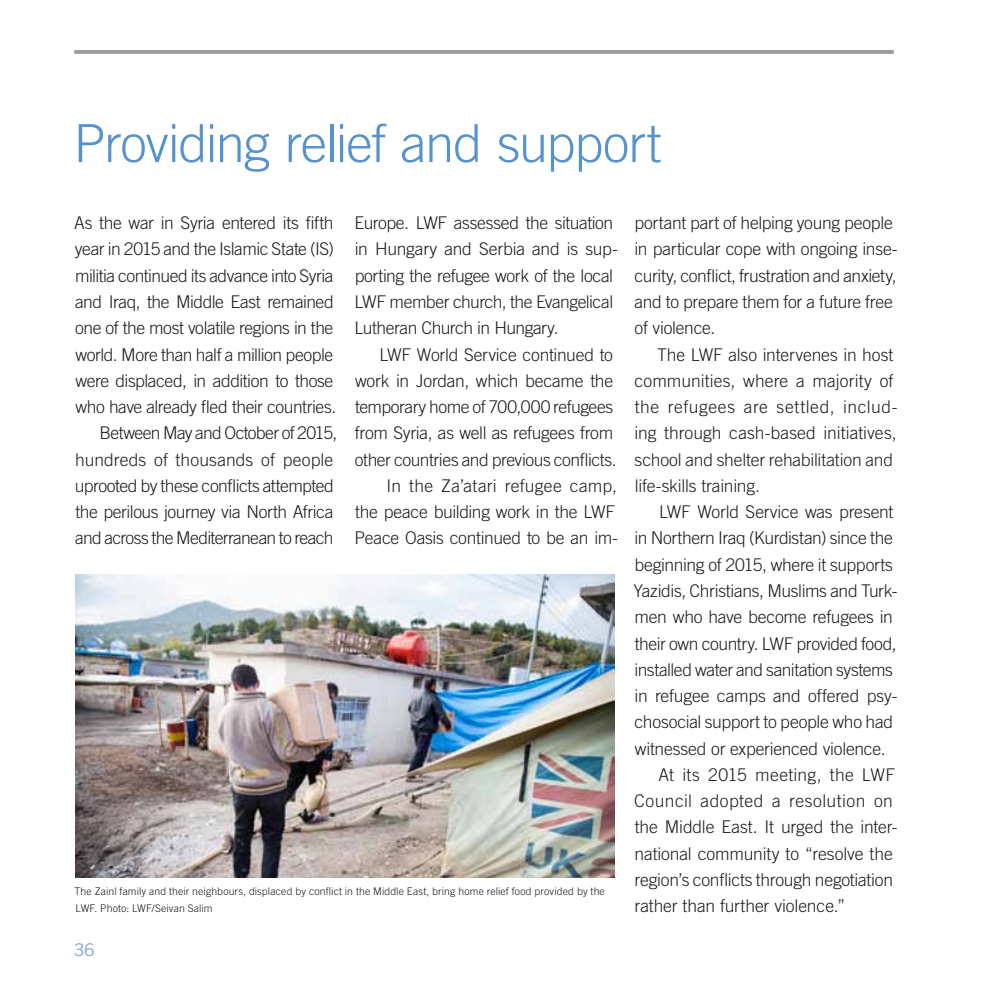
<style>
.page{position:relative;width:993px;height:993px;background:#fff}
.page>*{position:absolute;margin:0;border:0;box-sizing:border-box;transform-origin:0 0}
.t1{font:300 52.5px "Trade Gothic LT Std";letter-spacing:-.025em;color:#5692ce}
.t2{font:300 17.5px/26.2px "Trade Gothic LT Std";letter-spacing:-.02em;color:#1d1d1b;text-align:right}
.t3{font:300 17.5px/26.2px "Trade Gothic LT Std";color:#1d1d1b}
.t4{font:300 17.5px "Trade Gothic LT Std";letter-spacing:.025em;color:#1d1d1b}
.t5{font:300 17.5px "Trade Gothic LT Std";letter-spacing:.02em;color:#1d1d1b}
.t6{font:300 17.5px "Trade Gothic LT Std";color:#91b1de}
.t7{font:300 10.5px/17.5px "Trade Gothic LT Std";letter-spacing:.01em;color:#1d1d1b}
</style>
<div class="page">
<hr style="left:74px;top:50px;width:819px;height:4px;background:#9d9d9c">
<img style="left:75px;top:574px;width:538px;height:303px">
<h1 class="t1" style="left:73px;top:112px;width:589px">Providing relief and support</h1>
<p class="t2" style="left:74px;top:209px;width:264px">As the war in Syria entered its fifth year in 2015 and the Islamic State (IS) militia continued its advance into Syria and Iraq, the Middle East remained one of the most volatile regions in the world. More than half a million people were displaced, in addition to those who have already fled their countries.<br>Between May and October of 2015, hundreds of thousands of people uprooted by these conflicts attempted the perilous journey via North Africa and across the Mediterranean to reach</p>
<p class="t2" style="left:354px;top:209px;width:265px;text-align:left">Europe. LWF assessed the situation in Hungary and Serbia and is sup&shy;porting the refugee work of the local LWF member church, the Evangelical Lutheran Church in Hungary.</p>
<p class="t2" style="left:354px;top:341px;width:265px">LWF World Service continued to work in Jordan, which became the temporary home of 700,000 refugees from Syria, as well as refugees from other countries and previous conflicts.<br>In the Za’atari refugee camp,<br>the peace building work in the LWF Peace Oasis continued to be an im-</p>
<p class="t7" style="left:75px;top:882px;width:531px">The Zainl family and their neighbours, displaced by conflict in the Middle East, bring home relief food provided by the<br>LWF. Photo: LWF/Seivan Salim</p>
<p class="t6" style="left:74px;top:939px;width:21px">36</p>
<p class="t2" style="left:634px;top:209px;width:265px;text-align:left">portant part of helping young people in particular cope with ongoing inse&shy;curity, conflict, frustration and anxiety, and to prepare them for a future free of violence.</p>
<p class="t3" style="left:634px;top:341px;width:264px;text-indent:23px">The LWF also intervenes in host communities, where a majority of the refugees are settled, includ&shy;ing through cash-based initiatives, school and shelter rehabilitation and life-skills training.</p>
<p class="t2" style="left:658px;top:498px;width:236px">LWF World Service was present</p>
<p class="t2" style="left:634px;top:524px;width:260px">in Northern Iraq (Kurdistan) since the</p>
<p class="t2" style="left:634px;top:551px;width:260px">beginning of 2015, where it supports</p>
<p class="t2" style="left:633px;top:577px;width:266px">Yazidis, Christians, Muslims and Turk-</p>
<p class="t2" style="left:634px;top:603px;width:260px">men who have become refugees in</p>
<p class="t2" style="left:634px;top:629px;width:263px">their own country. LWF provided food,</p>
<p class="t2" style="left:634px;top:656px;width:260px">installed water and sanitation systems</p>
<p class="t2" style="left:634px;top:682px;width:264px">in refugee camps and offered psy-</p>
<p class="t2" style="left:634px;top:708px;width:260px">chosocial support to people who had</p>
<p class="t2" style="left:634px;top:734px;width:252px">witnessed or experienced violence.</p>
<p class="t5" style="left:658px;top:764px;width:238px">At its 2015 meeting, the LWF</p>
<p class="t4" style="left:634px;top:790px;width:260px">Council adopted a resolution on</p>
<p class="t2" style="left:634px;top:813px;width:264px">the Middle East. It urged the inter-</p>
<p class="t2" style="left:634px;top:839px;width:260px">national community to “resolve the</p>
<p class="t2" style="left:634px;top:866px;width:260px">region’s conflicts through negotiation</p>
<p class="t2" style="left:634px;top:892px;width:212px">rather than further violence.”</p>
</div>
